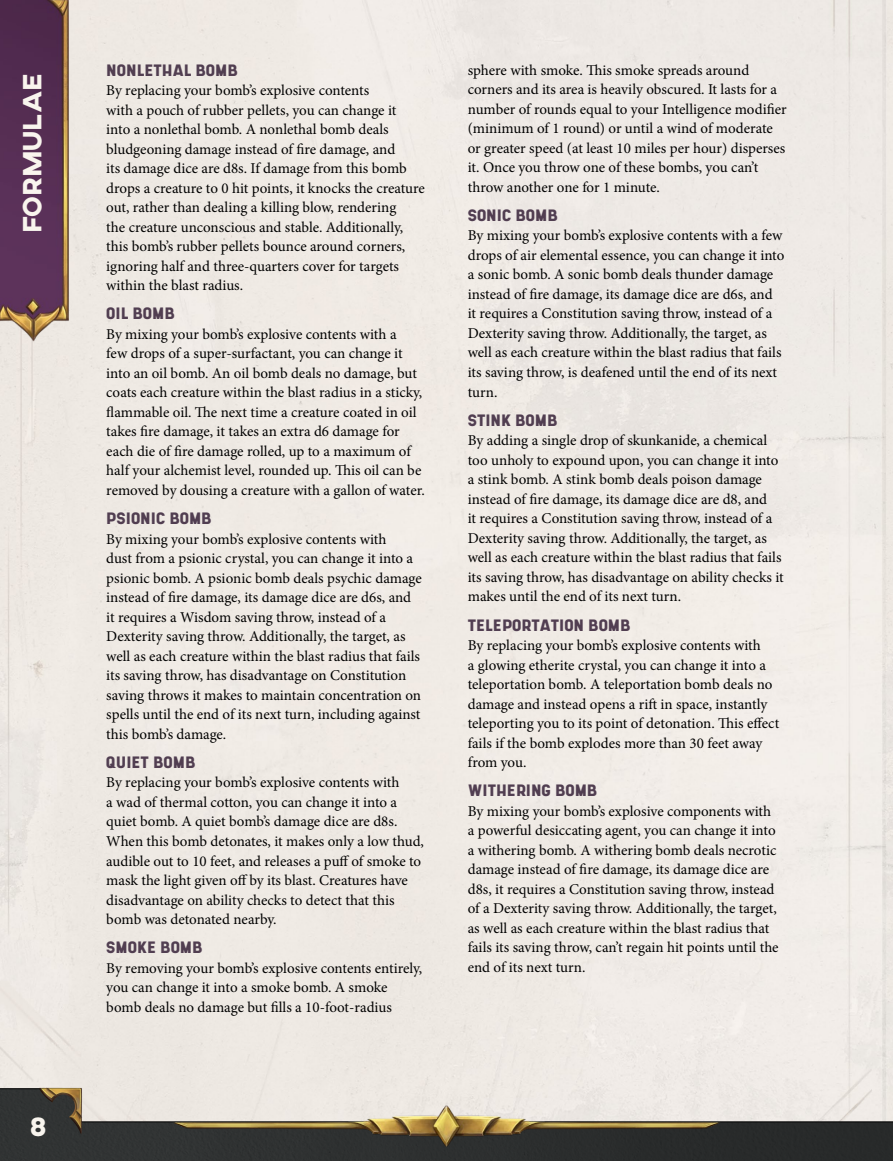
<style>
.page{position:relative;width:893px;height:1161px;background:#fff}
.page>*{position:absolute;margin:0;border:0;box-sizing:border-box;transform-origin:0 0}
.t1{font:800 27px "AXIS";color:#f9f5ee}
.t2{font:15.75px "Shrimp";color:#513e51}
.t3{font:15px/19.5px "Minion Pro";letter-spacing:-.005em;color:#000}
</style>
<div class="page">
<div style="left:0;top:0;width:893px;height:1088px;background:#efeae4"></div>
<svg style="left:0;top:1088px;width:893px;height:73px;background:#7e7d7b"></svg>
<img style="left:172px;top:1102px;width:551px;height:45px">
<img style="left:39px;top:1087px;width:44px;height:48px">
<img style="left:0;top:0;width:68px;height:344px">
<h1 class="t1" style="left:15px;top:233px;width:162px;rotate:-90deg">Formulae</h1>
<h1 class="t1" style="left:30px;top:1108px;width:18px">8</h1>
<p class="t2" style="left:106px;top:60px;width:133px">NONLETHAL BOMB</p>
<p class="t3" style="left:106px;top:81px;width:320px">By replacing your bomb’s explosive contents<br>with a pouch of rubber pellets, you can change it<br>into a nonlethal bomb. A nonlethal bomb deals bludgeoning damage instead of fire damage, and<br>its damage dice are d8s. If damage from this bomb drops a creature to 0 hit points, it knocks the creature out, rather than dealing a killing blow, rendering<br>the creature unconscious and stable. Additionally, this bomb’s rubber pellets bounce around corners, ignoring half and three-quarters cover for targets within the blast radius.</p>
<p class="t2" style="left:106px;top:304px;width:70px">OIL BOMB</p>
<p class="t3" style="left:106px;top:324px;width:320px">By mixing your bomb’s explosive contents with a<br>few drops of a super-surfactant, you can change it into an oil bomb. An oil bomb deals no damage, but coats each creature within the blast radius in a sticky, flammable oil. The next time a creature coated in oil takes fire damage, it takes an extra d6 damage for each die of fire damage rolled, up to a maximum of half your alchemist level, rounded up. This oil can be removed by dousing a creature with a gallon of water.</p>
<p class="t2" style="left:106px;top:509px;width:107px">PSIONIC BOMB</p>
<p class="t3" style="left:106px;top:529px;width:317px">By mixing your bomb’s explosive contents with<br>dust from a psionic crystal, you can change it into a psionic bomb. A psionic bomb deals psychic damage instead of fire damage, its damage dice are d6s, and it requires a Wisdom saving throw, instead of a Dexterity saving throw. Additionally, the target, as well as each creature within the blast radius that fails its saving throw, has disadvantage on Constitution saving throws it makes to maintain concentration on spells until the end of its next turn, including against this bomb’s damage.</p>
<p class="t2" style="left:106px;top:753px;width:91px">QUIET BOMB</p>
<p class="t3" style="left:106px;top:773px;width:319px">By replacing your bomb’s explosive contents with<br>a wad of thermal cotton, you can change it into a quiet bomb. A quiet bomb’s damage dice are d8s.<br>When this bomb detonates, it makes only a low thud, audible out to 10 feet, and releases a puff of smoke to mask the light given off by its blast. Creatures have disadvantage on ability checks to detect that this bomb was detonated nearby.</p>
<p class="t2" style="left:106px;top:938px;width:98px">SMOKE BOMB</p>
<p class="t3" style="left:106px;top:958px;width:318px">By removing your bomb’s explosive contents entirely, you can change it into a smoke bomb. A smoke bomb deals no damage but fills a 10-foot-radius</p>
<p class="t3" style="left:468px;top:60px;width:320px">sphere with smoke. This smoke spreads around corners and its area is heavily obscured. It lasts for a number of rounds equal to your Intelligence modifier (minimum of 1 round) or until a wind of moderate or greater speed (at least 10 miles per hour) disperses it. Once you throw one of these bombs, you can’t throw another one for 1 minute.</p>
<p class="t2" style="left:468px;top:206px;width:91px">SONIC BOMB</p>
<p class="t3" style="left:468px;top:226px;width:318px">By mixing your bomb’s explosive contents with a few drops of air elemental essence, you can change it into a sonic bomb. A sonic bomb deals thunder damage instead of fire damage, its damage dice are d6s, and it requires a Constitution saving throw, instead of a Dexterity saving throw. Additionally, the target, as well as each creature within the blast radius that fails its saving throw, is deafened until the end of its next turn.</p>
<p class="t2" style="left:468px;top:410px;width:91px">STINK BOMB</p>
<p class="t3" style="left:468px;top:431px;width:317px">By adding a single drop of skunkanide, a chemical too unholy to expound upon, you can change it into a stink bomb. A stink bomb deals poison damage instead of fire damage, its damage dice are d8, and<br>it requires a Constitution saving throw, instead of a Dexterity saving throw. Additionally, the target, as well as each creature within the blast radius that fails its saving throw, has disadvantage on ability checks it makes until the end of its next turn.</p>
<p class="t2" style="left:468px;top:615px;width:164px">TELEPORTATION BOMB</p>
<p class="t3" style="left:468px;top:635px;width:313px">By replacing your bomb’s explosive contents with<br>a glowing etherite crystal, you can change it into a teleportation bomb. A teleportation bomb deals no damage and instead opens a rift in space, instantly teleporting you to its point of detonation. This effect fails if the bomb explodes more than 30 feet away from you.</p>
<p class="t2" style="left:468px;top:781px;width:131px">WITHERING BOMB</p>
<p class="t3" style="left:468px;top:801px;width:312px">By mixing your bomb’s explosive components with a powerful desiccating agent, you can change it into a withering bomb. A withering bomb deals necrotic damage instead of fire damage, its damage dice are d8s, it requires a Constitution saving throw, instead of a Dexterity saving throw. Additionally, the target, as well as each creature within the blast radius that fails its saving throw, can’t regain hit points until the end of its next turn.</p>
</div>
